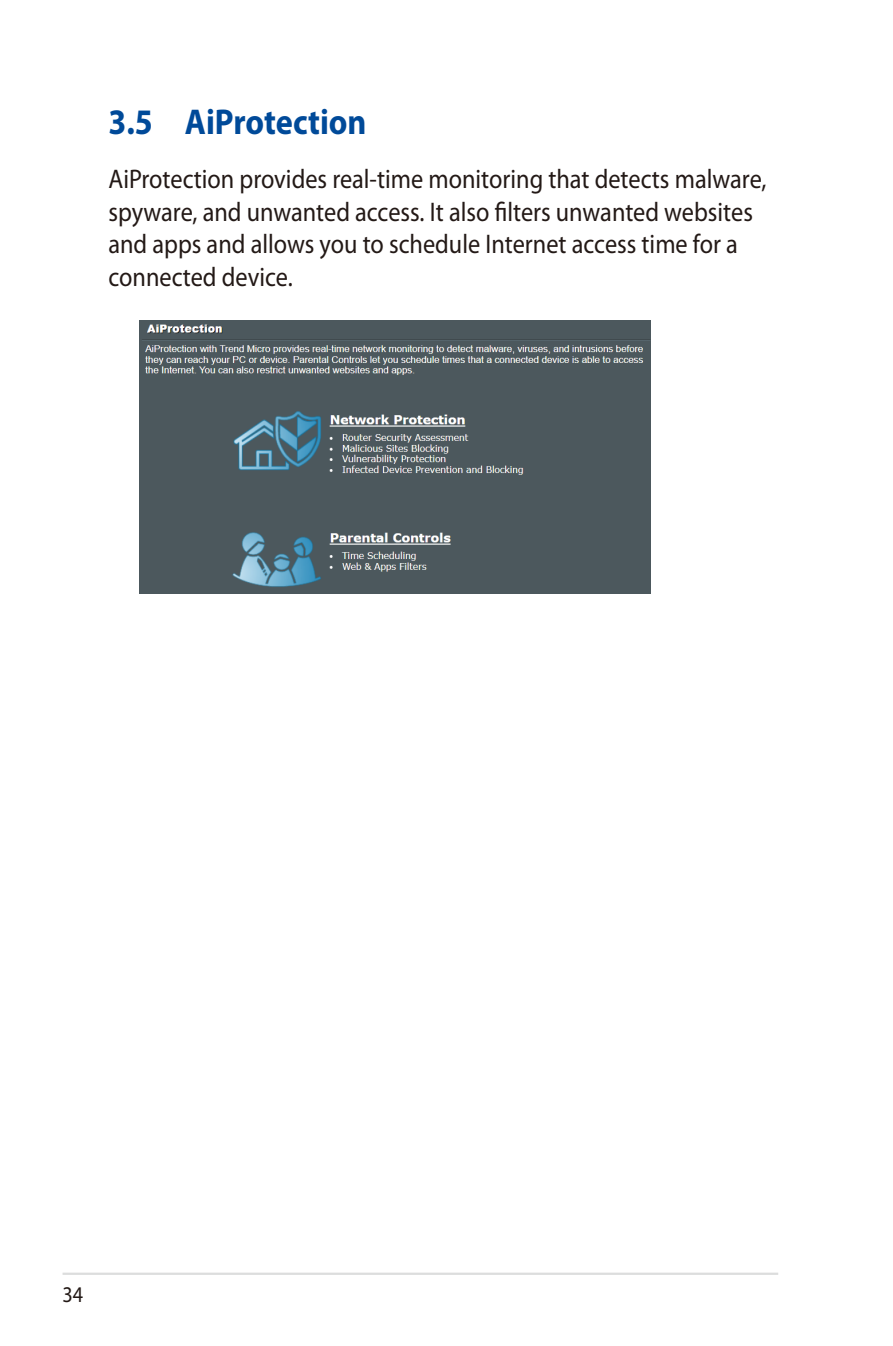
<style>
.page{position:relative;width:893px;height:1346px;background:#fff}
.page>*{position:absolute;margin:0;border:0;box-sizing:border-box;transform-origin:0 0}
.t1{font:700 36px "Myriad Pro";color:#004a99;scale:.9 1}
.t2{font:27px/32.4px "Myriad Pro";color:#231916;scale:.9 1}
.t3{font:22.5px "Myriad Pro";color:#231916;scale:.9 1}
</style>
<div class="page">
<hr style="left:63px;top:1272px;width:715px;height:3px;background:#dcdddd">
<img style="left:140px;top:320px;width:511px;height:273px">
<h1 class="t1" style="left:108px;top:101px;width:288px">3.5 AiProtection</h1>
<p class="t2" style="left:108px;top:164px;width:733px">AiProtection provides real-time monitoring that detects malware, spyware, and unwanted access. It also filters unwanted websites and apps and allows you to schedule Internet access time for a connected device.</p>
<p class="t3" style="left:63px;top:1282px;width:25px">34</p>
</div>
